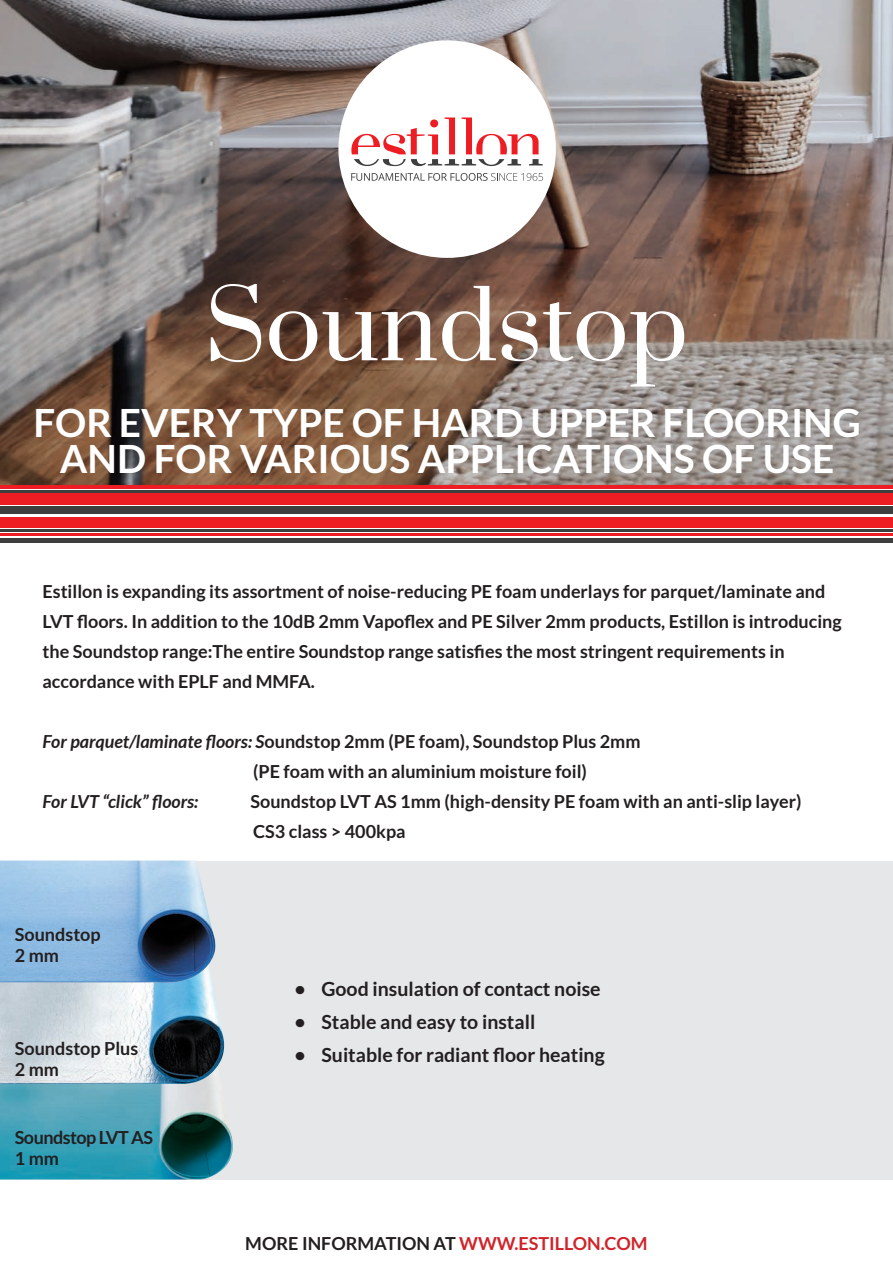
<style>
.page{position:relative;width:893px;height:1263px;background:#fff}
.page>*{position:absolute;margin:0;border:0;box-sizing:border-box;transform-origin:0 0}
.t1{font:93px "Prata";color:#fff}
.t2{font:700 39px/36px "Lato";color:#fff;text-align:center}
.t3{font:700 19.5px/33px "Lato";color:#231f20}
.t4{font:700 18px/30px "Lato";color:#231f20}
.t5{font:italic 700 18px "Lato";color:#231f20}
.t6{font:700 18px/21px "Lato";letter-spacing:-.03em;color:#231f20}
.s1{font-style:italic}
.s2{color:#d1232a}
</style>
<div class="page">
<img style="left:0;top:0;width:893px;height:486px">
<div style="left:338px;top:40px;width:218px;height:218px;background:#fff;border-radius:50%"></div>
<svg style="left:351px;top:173px;width:192px;height:8px"></svg>
<svg style="left:351px;top:117px;width:192px;height:49px"></svg>
<div style="left:0;top:538px;width:893px;height:5px;background:#3e3e3f"></div>
<hr style="left:0;top:529px;width:893px;height:3px;background:#3e3e3f">
<hr style="left:0;top:533px;width:893px;height:3px;background:#ee1d23">
<div style="left:0;top:517px;width:893px;height:10px;background:#ee1d23"></div>
<div style="left:0;top:506px;width:893px;height:8px;background:#3e3e3f"></div>
<div style="left:0;top:493px;width:893px;height:12px;background:#ee1d23"></div>
<hr style="left:0;top:491px;width:893px;height:2px;background:#3e3e3f">
<hr style="left:0;top:486px;width:893px;height:3px;background:#ee1d23">
<div style="left:0;top:860px;width:893px;height:319px;background:#e6e7e9"></div>
<img style="left:0;top:1045px;width:233px;height:134px">
<img style="left:0;top:986px;width:224px;height:98px">
<img style="left:0;top:860px;width:217px;height:126px">
<h1 class="t1" style="left:205px;top:284px;width:485px">Soundstop</h1>
<h2 class="t2" style="left:33px;top:405px;width:829px">FOR EVERY TYPE OF HARD UPPER FLOORING<br>AND FOR VARIOUS APPLICATIONS OF USE</h2>
<p class="t4" style="left:43px;top:578px;width:801px">Estillon is expanding its assortment of noise-reducing PE foam underlays for parquet/laminate and LVT floors. In addition to the 10dB 2mm Vapoflex and PE Silver 2mm products, Estillon is introducing the Soundstop range:The entire Soundstop range satisfies the most stringent requirements in accordance with EPLF and MMFA.</p>
<p class="t4" style="left:253px;top:726px;width:389px;text-indent:-211px"><span class="s1">For parquet/laminate floors: S</span>oundstop 2mm (PE foam), Soundstop Plus 2mm (PE foam with an aluminium moisture foil)</p>
<p class="t5" style="left:43px;top:791px;width:157px">For LVT “click” floors:</p>
<p class="t4" style="left:250px;top:786px;width:552px">Soundstop LVT AS 1mm (high-density PE foam with an anti-slip layer)<br>CS3 class &gt; 400kpa</p>
<p class="t4" style="left:15px;top:923px;width:87px;line-height:21px">Soundstop<br>2 mm</p>
<p class="t4" style="left:15px;top:1038px;width:125px;line-height:21px">Soundstop Plus<br>2 mm</p>
<p class="t6" style="left:15px;top:1127px;width:140px">Soundstop LVT AS<br>1 mm</p>
<p class="t3" style="left:294px;top:973px;width:312px">ï Good insulation of contact noise ï Stable and easy to install<br>ï Suitable for radiant floor heating</p>
<p class="t4" style="left:245px;top:1228px;width:404px">MORE INFORMATION AT <span class="s2">WWW.ESTILLON.COM</span></p>
</div>
